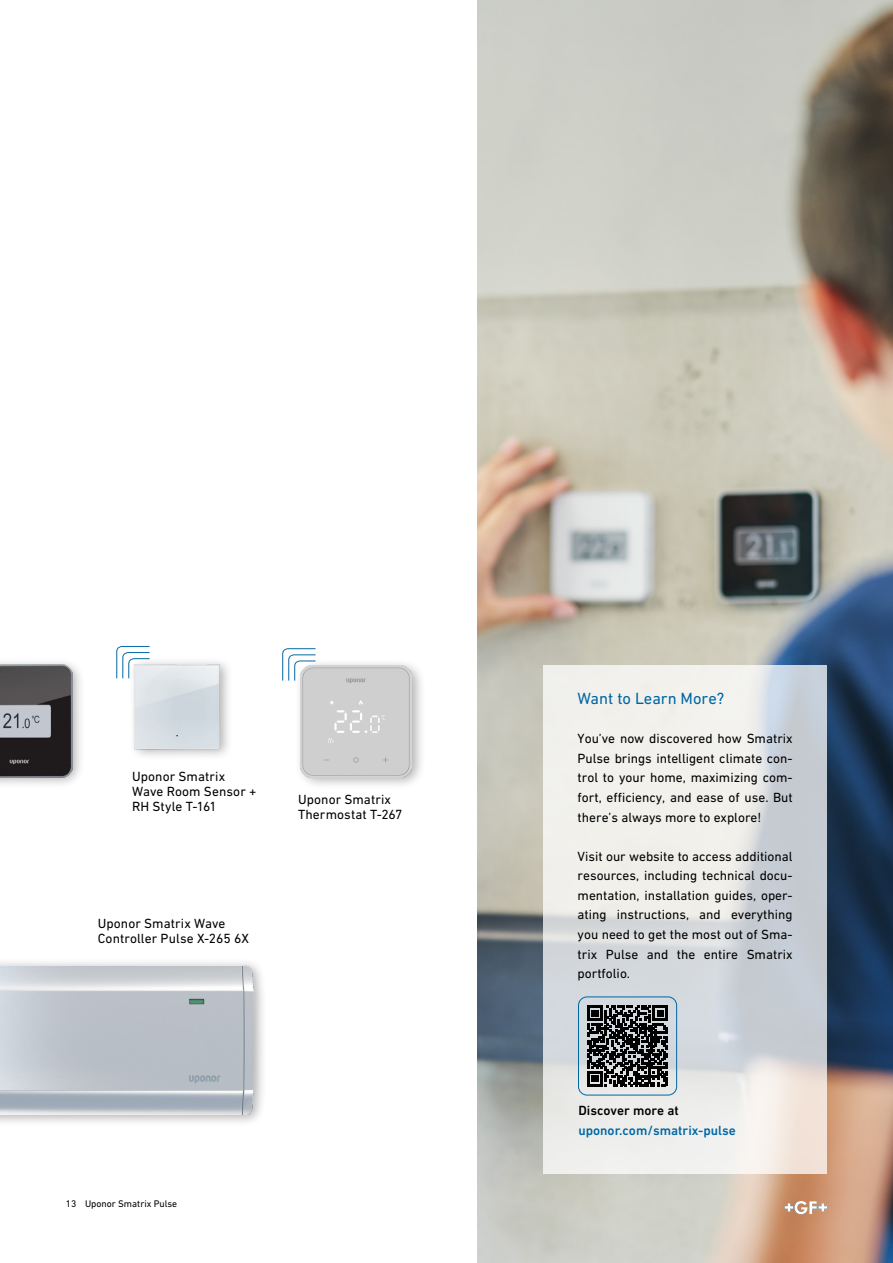
<style>
.page{position:relative;width:893px;height:1263px;background:#fff}
.page>*{position:absolute;margin:0;border:0;box-sizing:border-box;transform-origin:0 0}
.t1{font:16.5px "DIN Next W1 G";color:#0066a2}
.t2{font:13.5px/19.5px "DIN Next W1 G";color:#000}
.t3{font:500 13.5px "DIN Next W1 G";color:#0066a2}
.t4{font:500 13.5px "DIN Next W1 G";color:#000}
.t5{font:9.75px "DIN Next W1 G";color:#000}
</style>
<div class="page">
<svg style="left:116px;top:646px;width:34px;height:32px"></svg>
<div style="left:0;top:958px;width:268px;height:169px;background:#000;opacity:.3"></div>
<img style="left:0;top:965px;width:254px;height:150px">
<div style="left:0;top:657px;width:86px;height:133px;background:#000;opacity:.3"></div>
<img style="left:0;top:665px;width:72px;height:112px">
<div style="left:129px;top:656px;width:104px;height:105px;background:#000;opacity:.3"></div>
<img style="left:134px;top:663px;width:87px;height:86px">
<svg style="left:282px;top:648px;width:33px;height:32px"></svg>
<div style="left:294px;top:658px;width:132px;height:131px;background:#000;opacity:.3"></div>
<img style="left:300px;top:666px;width:112px;height:111px">
<img style="left:477px;top:0;width:416px;height:1263px">
<svg style="left:543px;top:665px;width:284px;height:509px;background:#e1e3e3"></svg>
<svg style="left:587px;top:1006px;width:81px;height:80px;background:#454648"></svg>
<div style="left:578px;top:996px;width:99px;height:99px;border:1px solid #0066a2;border-radius:9px"></div>
<svg style="left:785px;top:1201px;width:42px;height:13px"></svg>
<p class="t2" style="left:132px;top:769px;width:126px;line-height:15px">Uponor Smatrix<br>Wave Room Sensor +<br>RH Style T-161</p>
<p class="t2" style="left:98px;top:915px;width:153px;line-height:15px">Uponor Smatrix Wave<br>Controller Pulse X-265 6X</p>
<p class="t2" style="left:298px;top:792px;width:106px;line-height:15px">Uponor Smatrix<br>Thermostat T-267</p>
<p class="t5" style="left:66px;top:1197px;width:113px">13 Uponor Smatrix Pulse</p>
<p class="t1" style="left:578px;top:689px;width:148px">Want to Learn More?</p>
<p class="t2" style="left:578px;top:729px;width:217px;text-align:justify">You’ve now discovered how Smatrix Pulse brings intelligent climate con&shy;trol to your home, maximizing com&shy;fort, efficiency, and ease of use. But there’s always more to explore!</p>
<p class="t2" style="left:578px;top:846px;width:217px;text-align:justify">Visit our website to access additional resources, including technical docu&shy;mentation, installation guides, oper&shy;ating instructions, and everything you need to get the most out of Sma&shy;trix Pulse and the entire Smatrix portfolio.</p>
<p class="t4" style="left:578px;top:1102px;width:102px">Discover more at</p>
<p class="t3" style="left:578px;top:1122px;width:159px">uponor.com/smatrix-pulse</p>
</div>
